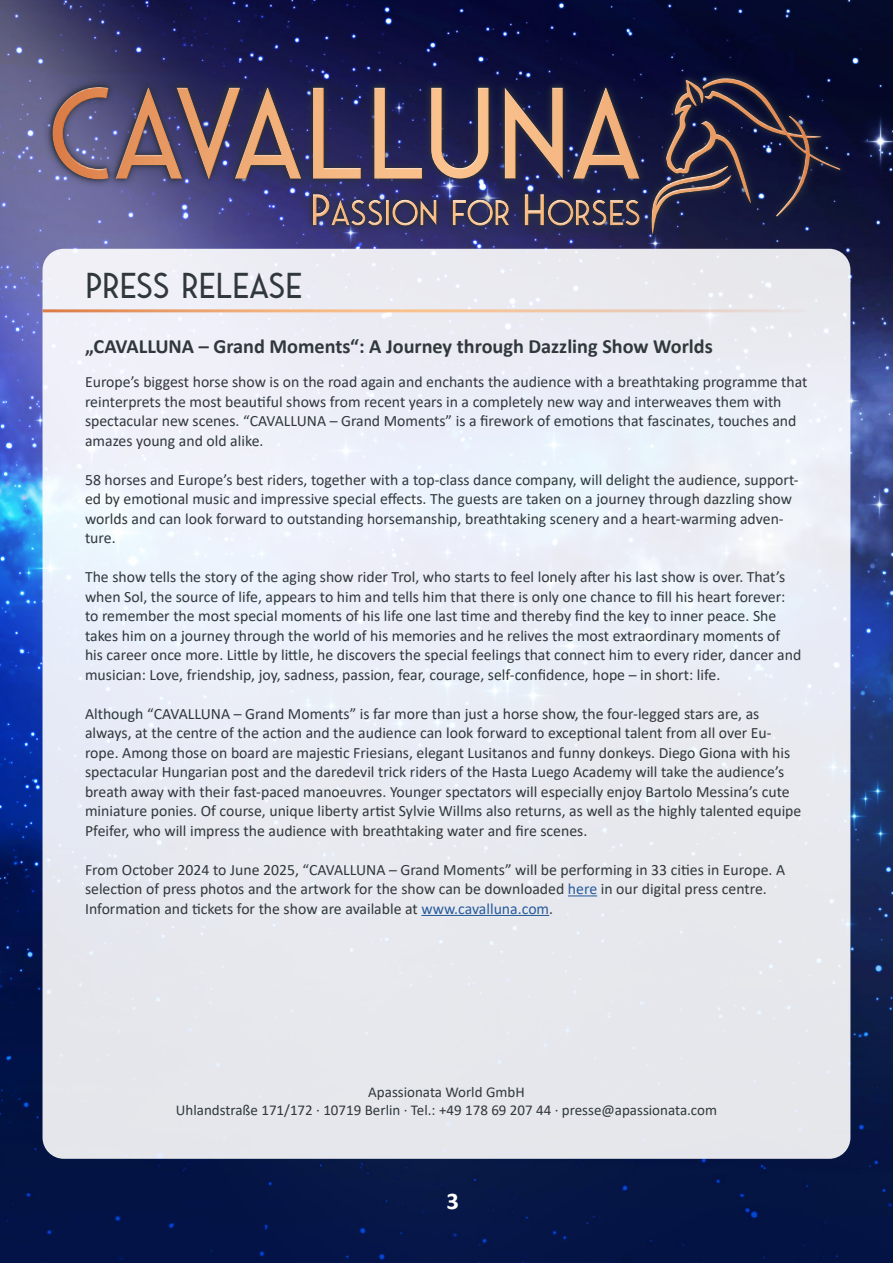
<style>
.page{position:relative;width:893px;height:1263px;background:#fff}
.page>*{position:absolute;margin:0;border:0;box-sizing:border-box;transform-origin:0 0}
.t1{font:36px "Saveur Sans";color:#30383b}
.t2{font:700 24px "Calibri";color:#fff}
.t3{font:700 20.25px "Calibri";color:#30383b}
.t4{font:15.75px/19.5px "Calibri";color:#30383b}
.t5{font:15px/18px "Calibri";color:#30383b;text-align:center}
.s1{color:#275b9b}
</style>
<div class="page">
<img style="left:0;top:0;width:893px;height:1263px">
<div style="left:43px;top:69px;width:806px;height:174px;background:#2c323d;opacity:.8"></div>
<svg style="left:51px;top:77px;width:790px;height:4px;background:#1d1d4a"></svg>
<svg style="left:51px;top:81px;width:790px;height:154px;background:#4f445e"></svg>
<div style="left:43px;top:249px;width:807px;height:910px;background:#e9ebf2;border-radius:21px"></div>
<hr style="left:43px;top:309px;width:765px;height:3px;background:#fff">
<svg style="left:568px;top:895px;width:29px;height:1px"></svg>
<hr style="left:421px;top:915px;width:128px;height:1px;background:#275b9b">
<h1 class="t1" style="left:85px;top:267px;width:219px">PRESS RELEASE</h1>
<p class="t3" style="left:85px;top:332px;width:629px">„CAVALLUNA – Grand Moments“: A Journey through Dazzling Show Worlds</p>
<p class="t4" style="left:85px;top:372px;width:724px">Europe’s biggest horse show is on the road again and enchants the audience with a breathtaking programme that reinterprets the most beautiful shows from recent years in a completely new way and interweaves them with spectacular new scenes. “CAVALLUNA – Grand Moments” is a firework of emotions that fascinates, touches and amazes young and old alike.</p>
<p class="t4" style="left:85px;top:469px;width:715px">58 horses and Europe’s best riders, together with a top-class dance company, will delight the audience, support&shy;ed by emotional music and impressive special effects. The guests are taken on a journey through dazzling show worlds and can look forward to outstanding horsemanship, breathtaking scenery and a heart-warming adven&shy;ture.</p>
<p class="t4" style="left:85px;top:567px;width:718px">The show tells the story of the aging show rider Trol, who starts to feel lonely after his last show is over. That’s when Sol, the source of life, appears to him and tells him that there is only one chance to fill his heart forever: to remember the most special moments of his life one last time and thereby find the key to inner peace. She takes him on a journey through the world of his memories and he relives the most extraordinary moments of his career once more. Little by little, he discovers the special feelings that connect him to every rider, dancer and musician: Love, friendship, joy, sadness, passion, fear, courage, self-confidence, hope – in short: life.</p>
<p class="t4" style="left:85px;top:703px;width:718px">Although “CAVALLUNA – Grand Moments” is far more than just a horse show, the four-legged stars are, as always, at the centre of the action and the audience can look forward to exceptional talent from all over Eu&shy;rope. Among those on board are majestic Friesians, elegant Lusitanos and funny donkeys. Diego Giona with his spectacular Hungarian post and the daredevil trick riders of the Hasta Luego Academy will take the audience’s breath away with their fast-paced manoeuvres. Younger spectators will especially enjoy Bartolo Messina’s cute miniature ponies. Of course, unique liberty artist Sylvie Willms also returns, as well as the highly talented equipe Pfeifer, who will impress the audience with breathtaking water and fire scenes.</p>
<p class="t4" style="left:85px;top:859px;width:702px">From October 2024 to June 2025, “CAVALLUNA – Grand Moments” will be performing in 33 cities in Europe. A selection of press photos and the artwork for the show can be downloaded <span class="s1">here</span> in our digital press centre.<br>Information and tickets for the show are available at <span class="s1">www.cavalluna.com</span>.</p>
<p class="t5" style="left:176px;top:1082px;width:543px">Apassionata World GmbH<br>Uhlandstraße 171/172 · 10719 Berlin · Tel.: +49 178 69 207 44 · presse@apassionata.com</p>
<h2 class="t2" style="left:447px;top:1184px;width:14px">3</h2>
</div>
